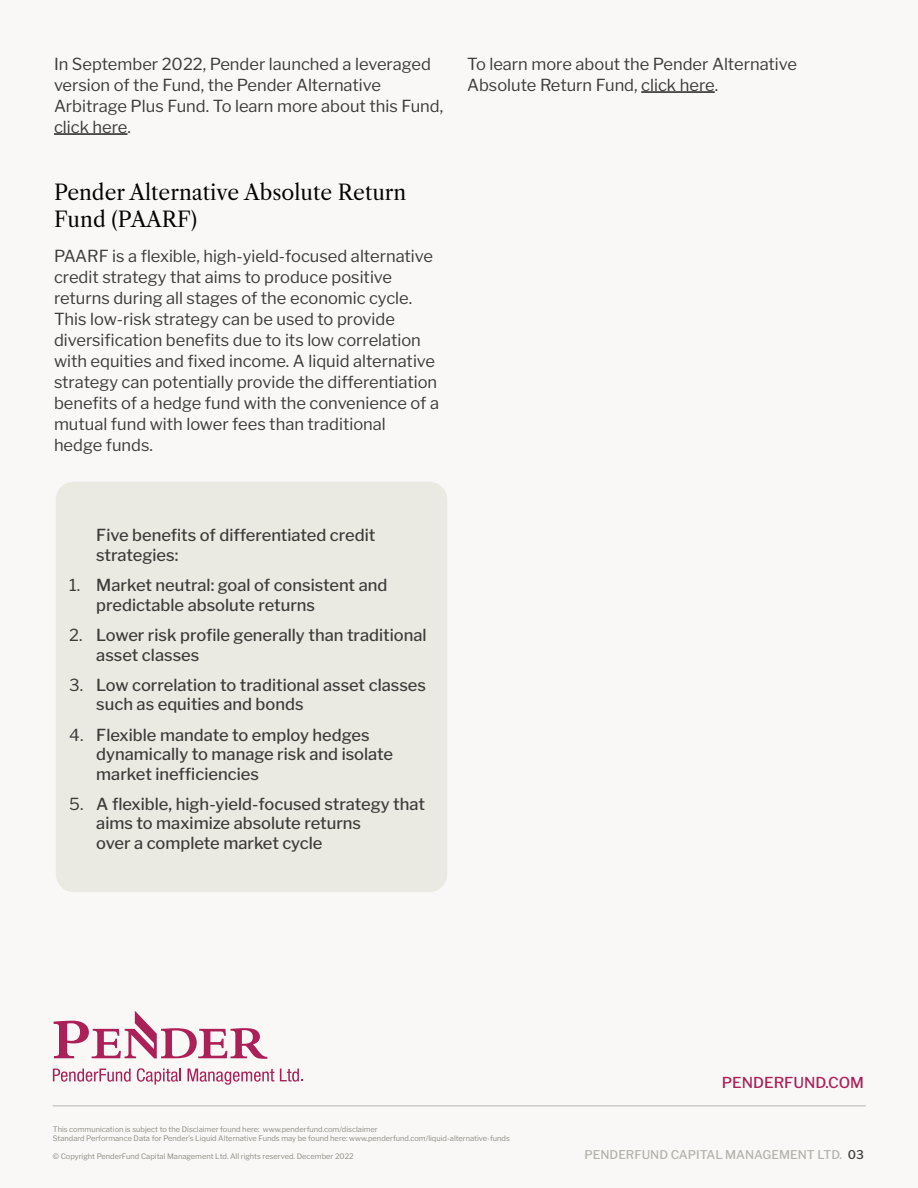
<style>
.page{position:relative;width:918px;height:1188px;background:#f9f8f6}
.page>*{position:absolute;margin:0;border:0;box-sizing:border-box;transform-origin:0 0}
.Subtitles__Caslon{font:21px/27px "Libre Caslon Text";color:#030301}
.Paragraph{font:100 16.5px/21px "Libre Franklin";color:#3d3c39}
.t1{font:100 15px "Libre Franklin";color:#ab2159}
.t2{font:100 12px "Libre Franklin";color:#b3b3ad}
.FINE_PRINT{font:100 7.5px "Libre Franklin";color:#8d8d85}
.s1{color:#3d3c39}
</style>
<div class="page">
<svg style="left:53px;top:1069px;width:78px;height:13px"></svg>
<svg style="left:137px;top:1068px;width:44px;height:17px"></svg>
<svg style="left:187px;top:1069px;width:87px;height:16px"></svg>
<svg style="left:280px;top:1069px;width:23px;height:13px"></svg>
<svg style="left:54px;top:1011px;width:213px;height:48px"></svg>
<hr style="left:54px;top:133px;width:74px;height:2px;background:#3d3c39">
<hr style="left:641px;top:91px;width:74px;height:2px;background:#3d3c39">
<div style="left:56px;top:482px;width:391px;height:410px;background:#eae9e2;border-radius:18px"></div>
<hr style="left:53px;top:1106px;width:813px;height:1px;background:#b3b3ad">
<p class="Paragraph" style="left:54px;top:52px;width:391px">In September 2022, Pender launched a leveraged version of the Fund, the Pender Alternative Arbitrage Plus Fund. To learn more about this Fund, click here.</p>
<p class="Subtitles__Caslon" style="left:54px;top:179px;width:354px">Pender Alternative Absolute Return<br>Fund (PAARF)</p>
<p class="Paragraph" style="left:54px;top:244px;width:387px">PAARF is a flexible, high-yield-focused alternative credit strategy that aims to produce positive returns during all stages of the economic cycle.<br>This low-risk strategy can be used to provide diversification benefits due to its low correlation with equities and fixed income. A liquid alternative strategy can potentially provide the differentiation benefits of a hedge fund with the convenience of a mutual fund with lower fees than traditional<br>hedge funds.</p>
<p class="Paragraph" style="left:467px;top:52px;width:331px">To learn more about the Pender Alternative<br>Absolute Return Fund, click here.</p>
<p class="Paragraph" style="left:96px;top:524px;width:281px;line-height:19.5px">Five benefits of differentiated credit strategies:</p>
<p class="Paragraph" style="left:96px;top:574px;width:293px;line-height:19.5px;text-indent:-27px">1. Market neutral: goal of consistent and predictable absolute returns</p>
<p class="Paragraph" style="left:96px;top:624px;width:332px;line-height:19.5px;text-indent:-27px">2. Lower risk profile generally than traditional asset classes</p>
<p class="Paragraph" style="left:96px;top:674px;width:331px;line-height:19.5px;text-indent:-27px">3. Low correlation to traditional asset classes such as equities and bonds</p>
<p class="Paragraph" style="left:96px;top:723px;width:298px;line-height:19.5px;text-indent:-27px">4. Flexible mandate to employ hedges dynamically to manage risk and isolate market inefficiencies</p>
<p class="Paragraph" style="left:96px;top:793px;width:330px;line-height:19.5px;text-indent:-27px">5. A flexible, high-yield-focused strategy that aims to maximize absolute returns<br>over a complete market cycle</p>
<p class="t1" style="left:722px;top:1071px;width:144px">PENDERFUND.COM</p>
<p class="FINE_PRINT" style="left:53px;top:1123px;width:327px">This communication is subject to the Disclaimer found here: www.penderfund.com/disclaimer</p>
<p class="FINE_PRINT" style="left:53px;top:1132px;width:459px">Standard Performance Data for Pender’s Liquid Alternative Funds may be found here: www.penderfund.com/liquid-alternative-funds</p>
<p class="FINE_PRINT" style="left:53px;top:1150px;width:302px">© Copyright PenderFund Capital Management Ltd. All rights reserved. December 2022</p>
<p class="t2" style="left:584px;top:1145px;width:281px">PENDERFUND CAPITAL MANAGEMENT LTD. <span class="s1">03</span></p>
</div>
